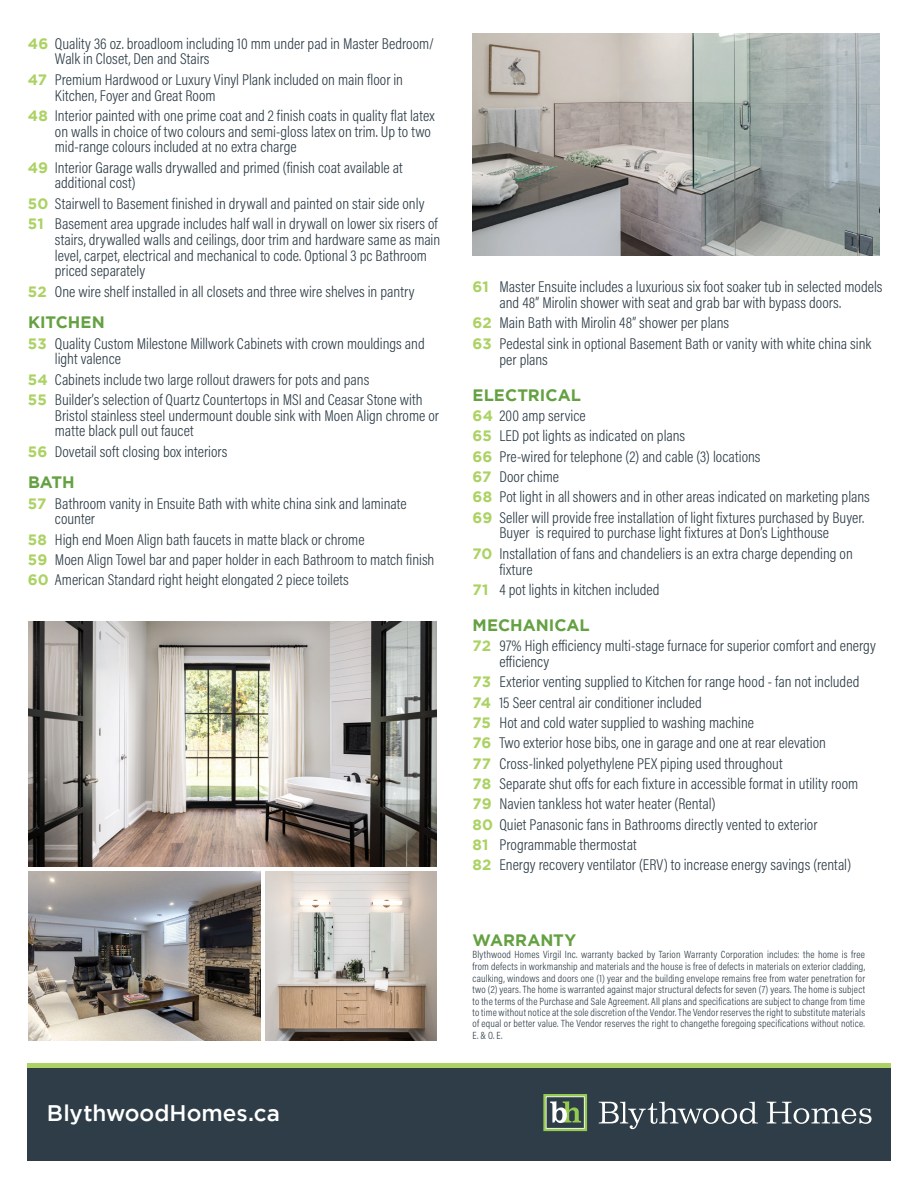
<style>
.page{position:relative;width:918px;height:1188px;background:#fff}
.page>*{position:absolute;margin:0;border:0;box-sizing:border-box;transform-origin:0 0}
.t1{font:500 22.5px "Gotham";color:#fff}
.t2{font:700 16.5px "Gotham";color:#64a142}
.t3{font:300 15.75px/15.8px "Acumin Pro Cond";color:#2e3d47}
.t4{font:300 10.5px/11.6px "Acumin Pro Cond";letter-spacing:.015em;color:#2e3d47;text-align:justify}
.s1{font-family:"Gotham";font-weight:700;font-size:15px;color:#abd263}
</style>
<div class="page">
<img style="left:28px;top:871px;width:232px;height:169px">
<img style="left:472px;top:34px;width:408px;height:222px">
<img style="left:28px;top:622px;width:408px;height:245px">
<div style="left:27px;top:1064px;width:864px;height:87px;background:#abd263"></div>
<div style="left:27px;top:1068px;width:864px;height:93px;background:#2e3d47"></div>
<svg style="left:599px;top:1101px;width:159px;height:28px"></svg>
<svg style="left:767px;top:1102px;width:105px;height:22px"></svg>
<svg style="left:543px;top:1094px;width:44px;height:37px"></svg>
<img style="left:265px;top:871px;width:171px;height:169px">
<p class="t3" style="left:55px;top:35px;width:381px;text-indent:-27px"><span class="s1">46</span> Quality 36 oz. broadloom including 10 mm under pad in Master Bedroom/<br>Walk in Closet, Den and Stairs</p>
<p class="t3" style="left:55px;top:71px;width:350px;text-indent:-27px"><span class="s1">47</span> Premium Hardwood or Luxury Vinyl Plank included on main floor in<br>Kitchen, Foyer and Great Room</p>
<p class="t3" style="left:55px;top:107px;width:381px;text-indent:-27px"><span class="s1">48</span> Interior painted with one prime coat and 2 finish coats in quality flat latex on walls in choice of two colours and semi-gloss latex on trim. Up to two mid-range colours included at no extra charge</p>
<p class="t3" style="left:55px;top:159px;width:349px;text-indent:-27px"><span class="s1">49</span> Interior Garage walls drywalled and primed (finish coat available at additional cost)</p>
<p class="t3" style="left:28px;top:195px;width:398px"><span class="s1">50</span> Stairwell to Basement finished in drywall and painted on stair side only</p>
<p class="t3" style="left:55px;top:216px;width:387px;text-indent:-27px"><span class="s1">51</span> Basement area upgrade includes half wall in drywall on lower six risers of stairs, drywalled walls and ceilings, door trim and hardware same as main level, carpet, electrical and mechanical to code. Optional 3 pc Bathroom priced separately</p>
<p class="t3" style="left:28px;top:283px;width:388px"><span class="s1">52</span> One wire shelf installed in all closets and three wire shelves in pantry</p>
<p class="t2" style="left:28px;top:313px;width:78px">KITCHEN</p>
<p class="t3" style="left:55px;top:335px;width:371px;text-indent:-27px"><span class="s1">53</span> Quality Custom Milestone Millwork Cabinets with crown mouldings and light valence</p>
<p class="t3" style="left:28px;top:371px;width:343px"><span class="s1">54</span> Cabinets include two large rollout drawers for pots and pans</p>
<p class="t3" style="left:55px;top:391px;width:386px;text-indent:-27px"><span class="s1">55</span> Builder’s selection of Quartz Countertops in MSI and Ceasar Stone with<br>Bristol stainless steel undermount double sink with Moen Align chrome or matte black pull out faucet</p>
<p class="t3" style="left:28px;top:443px;width:201px"><span class="s1">56</span> Dovetail soft closing box interiors</p>
<p class="t2" style="left:28px;top:473px;width:48px">BATH</p>
<p class="t3" style="left:55px;top:495px;width:353px;text-indent:-27px"><span class="s1">57</span> Bathroom vanity in Ensuite Bath with white china sink and laminate counter</p>
<p class="t3" style="left:28px;top:531px;width:338px"><span class="s1">58</span> High end Moen Align bath faucets in matte black or chrome</p>
<p class="t3" style="left:28px;top:552px;width:408px"><span class="s1">59</span> Moen Align Towel bar and paper holder in each Bathroom to match finish</p>
<p class="t3" style="left:28px;top:572px;width:322px"><span class="s1">60</span> American Standard right height elongated 2 piece toilets</p>
<p class="t1" style="left:47px;top:1101px;width:235px">BlythwoodHomes.ca</p>
<p class="t3" style="left:500px;top:279px;width:385px;text-indent:-27px"><span class="s1">61</span> Master Ensuite includes a luxurious six foot soaker tub in selected models and 48” Mirolin shower with seat and grab bar with bypass doors.</p>
<p class="t3" style="left:472px;top:315px;width:258px"><span class="s1">62</span> Main Bath with Mirolin 48” shower per plans</p>
<p class="t3" style="left:500px;top:335px;width:373px;text-indent:-27px"><span class="s1">63</span> Pedestal sink in optional Basement Bath or vanity with white china sink per plans</p>
<p class="t2" style="left:473px;top:385px;width:110px">ELECTRICAL</p>
<p class="t3" style="left:472px;top:407px;width:115px"><span class="s1">64</span> 200 amp service</p>
<p class="t3" style="left:472px;top:428px;width:214px"><span class="s1">65</span> LED pot lights as indicated on plans</p>
<p class="t3" style="left:472px;top:448px;width:290px"><span class="s1">66</span> Pre-wired for telephone (2) and cable (3) locations</p>
<p class="t3" style="left:472px;top:468px;width:88px"><span class="s1">67</span> Door chime</p>
<p class="t3" style="left:472px;top:489px;width:399px"><span class="s1">68</span> Pot light in all showers and in other areas indicated on marketing plans</p>
<p class="t3" style="left:472px;top:509px;width:393px;text-align:center"><span class="s1">69</span> Seller will provide free installation of light fixtures purchased by Buyer.<br>Buyer is required to purchase light fixtures at Don’s Lighthouse</p>
<p class="t3" style="left:500px;top:545px;width:355px;text-indent:-27px"><span class="s1">70</span> Installation of fans and chandeliers is an extra charge depending on fixture</p>
<p class="t3" style="left:472px;top:581px;width:189px"><span class="s1">71</span> 4 pot lights in kitchen included</p>
<p class="t2" style="left:473px;top:616px;width:119px">MECHANICAL</p>
<p class="t3" style="left:500px;top:638px;width:378px;text-indent:-27px"><span class="s1">72</span> 97% High efficiency multi-stage furnace for superior comfort and energy efficiency</p>
<p class="t3" style="left:472px;top:674px;width:388px"><span class="s1">73</span> Exterior venting supplied to Kitchen for range hood - fan not included</p>
<p class="t3" style="left:472px;top:694px;width:231px"><span class="s1">74</span> 15 Seer central air conditioner included</p>
<p class="t3" style="left:472px;top:715px;width:283px"><span class="s1">75</span> Hot and cold water supplied to washing machine</p>
<p class="t3" style="left:472px;top:735px;width:355px"><span class="s1">76</span> Two exterior hose bibs, one in garage and one at rear elevation</p>
<p class="t3" style="left:472px;top:755px;width:312px"><span class="s1">77</span> Cross-linked polyethylene PEX piping used throughout</p>
<p class="t3" style="left:472px;top:776px;width:387px"><span class="s1">78</span> Separate shut offs for each fixture in accessible format in utility room</p>
<p class="t3" style="left:472px;top:796px;width:245px"><span class="s1">79</span> Navien tankless hot water heater (Rental)</p>
<p class="t3" style="left:472px;top:816px;width:346px"><span class="s1">80</span> Quiet Panasonic fans in Bathrooms directly vented to exterior</p>
<p class="t3" style="left:472px;top:837px;width:166px"><span class="s1">81</span> Programmable thermostat</p>
<p class="t3" style="left:472px;top:857px;width:380px"><span class="s1">82</span> Energy recovery ventilator (ERV) to increase energy savings (rental)</p>
<p class="t2" style="left:473px;top:931px;width:105px">WARRANTY</p>
<p class="t4" style="left:472px;top:949px;width:394px">Blythwood Homes Virgil Inc. warranty backed by Tarion Warranty Corporation includes: the home is free from defects in workmanship and materials and the house is free of defects in materials on exterior cladding, caulking, windows and doors one (1) year and the building envelope remains free from water penetration for two (2) years. The home is warranted against major structural defects for seven (7) years. The home is subject to the terms of the Purchase and Sale Agreement. All plans and specifications are subject to change from time to time without notice at the sole discretion of the Vendor. The Vendor reserves the right to substitute materials of equal or better value. The Vendor reserves the right to changethe foregoing specifications without notice.<br>E. &amp; O. E.</p>
</div>
